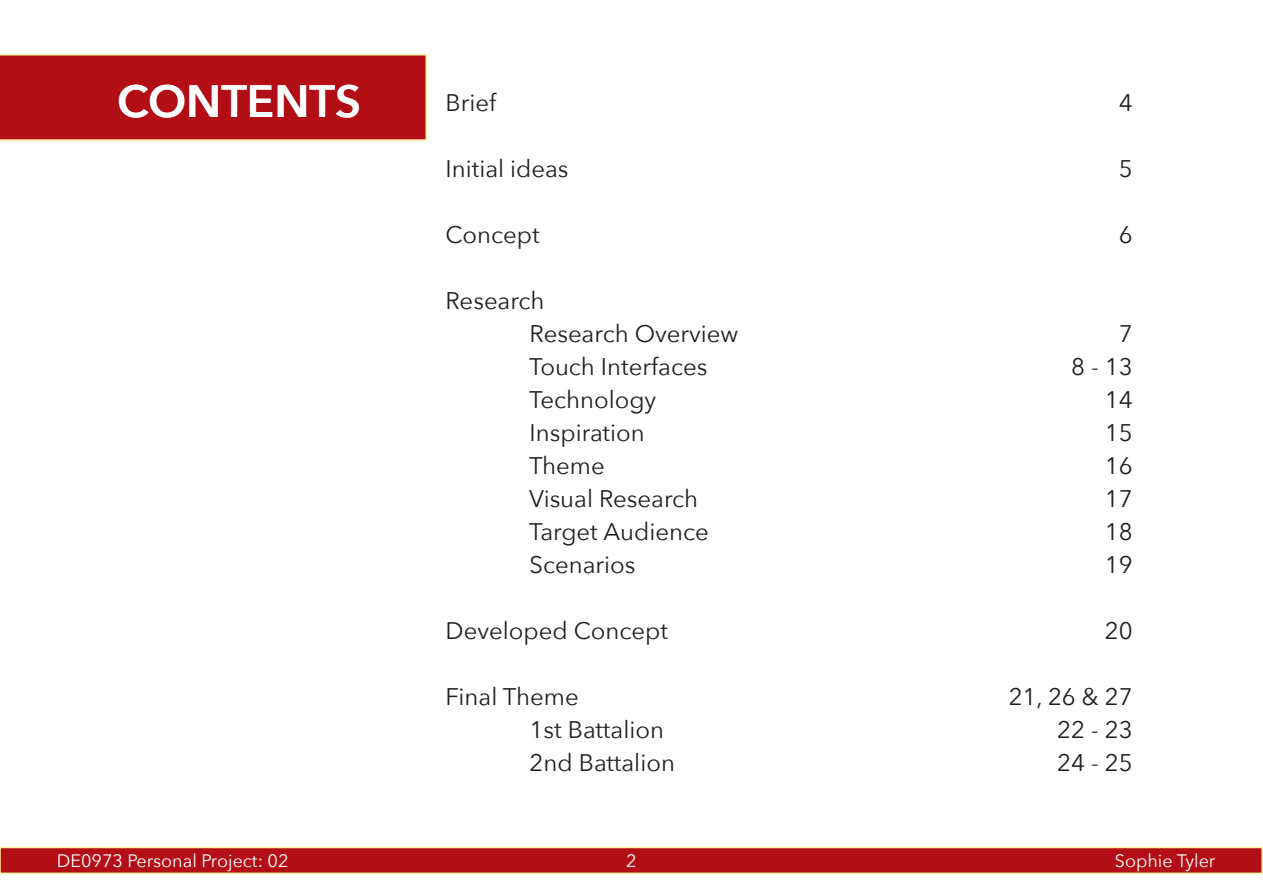
<style>
.page{position:relative;width:1263px;height:893px;background:#fff}
.page>*{position:absolute;margin:0;border:0;box-sizing:border-box;transform-origin:0 0}
.t1{font:600 45px "Avenir Next";color:#fff}
.t2{font:24px/33px "Avenir Next";color:#231f20}
.t3{font:18px "Avenir Next";color:#fff}
</style>
<div class="page">
<div style="left:0;top:847px;width:1263px;height:27px;background:#b30e15;border:2px solid #faf5a4"></div>
<div style="left:0;top:54px;width:427px;height:87px;background:#b30e15"></div>
<h1 class="t1" style="left:117px;top:74px;width:245px">CONTENTS</h1>
<p class="t2" style="left:1119px;top:86px;width:15px">4</p>
<p class="t2" style="left:446px;top:86px;width:52px">Brief</p>
<p class="t2" style="left:446px;top:152px;width:124px">Initial ideas</p>
<p class="t2" style="left:1119px;top:152px;width:15px">5</p>
<p class="t2" style="left:446px;top:218px;width:96px">Concept</p>
<p class="t2" style="left:1119px;top:218px;width:15px">6</p>
<p class="t2" style="left:529px;top:284px;width:211px;text-indent:-83px">Research<br>Research Overview<br>Touch Interfaces<br>Technology<br>Inspiration<br>Theme<br>Visual Research<br>Target Audience<br>Scenarios</p>
<p class="t2" style="left:1071px;top:317px;width:63px;text-align:right">7<br>8 - 13<br>14<br>15<br>16<br>17<br>18<br>19</p>
<p class="t2" style="left:446px;top:614px;width:224px">Developed Concept</p>
<p class="t2" style="left:1105px;top:614px;width:29px">20</p>
<p class="t2" style="left:530px;top:680px;width:147px;text-indent:-84px">Final Theme<br>1st Battalion<br>2nd Battalion</p>
<p class="t2" style="left:1057px;top:680px;width:77px;text-align:justify;text-indent:-49px">21, 26 &amp; 27<br>22 - 23<br>24 - 25</p>
<p class="t3" style="left:57px;top:850px;width:233px">DE0973 Personal Project: 02</p>
<p class="t3" style="left:626px;top:850px;width:12px">2</p>
<p class="t3" style="left:1115px;top:850px;width:102px">Sophie Tyler</p>
</div>
